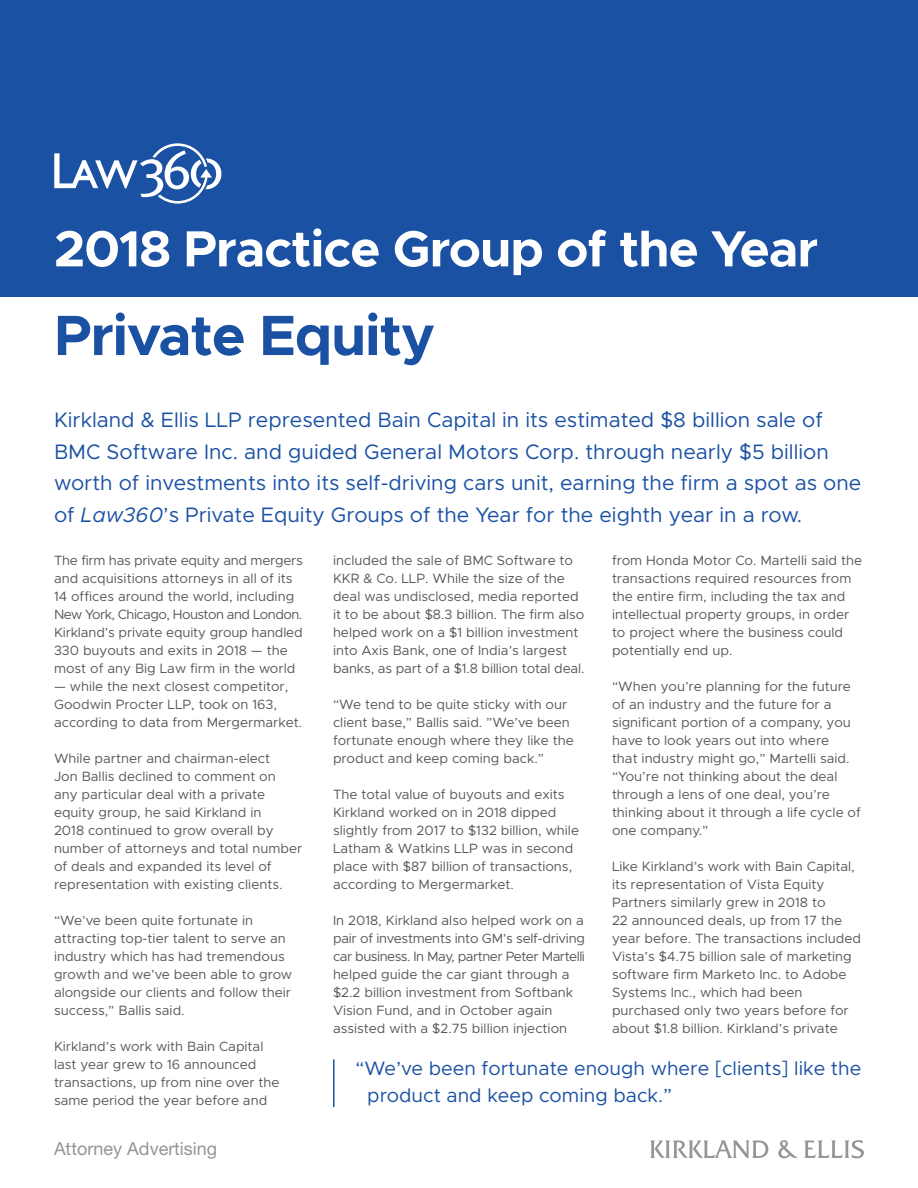
<style>
.page{position:relative;width:918px;height:1188px;background:#fff}
.page>*{position:absolute;margin:0;border:0;box-sizing:border-box;transform-origin:0 0}
.t1{font:700 57px "Kirkland Sans";letter-spacing:-.02em;color:#1b51a3}
.t2{font:700 51px "Kirkland Sans";letter-spacing:-.02em;color:#fff}
.t3{font:21px/31.5px "Kirkland Sans";color:#1b51a3}
.t4{font:19.5px/27px "Kirkland Sans";color:#1b51a3}
.t5{font:18px "Helvetica Neue LT Std";color:#939598}
.t6{font:13.5px/18px "Kirkland Sans";color:#57585a}
.s1{font-style:italic}
</style>
<div class="page">
<div style="left:0;top:0;width:918px;height:296px;background:#1b51a3"></div>
<svg style="left:54px;top:143px;width:167px;height:61px"></svg>
<svg style="left:650px;top:1140px;width:214px;height:18px"></svg>
<hr style="left:333px;top:1059px;width:1px;height:48px;background:#1b51a3">
<p class="t2" style="left:54px;top:216px;width:766px">2018 Practice Group of the Year</p>
<p class="t1" style="left:54px;top:299px;width:383px">Private Equity</p>
<p class="t3" style="left:54px;top:404px;width:809px">Kirkland &amp; Ellis LLP represented Bain Capital in its estimated $8 billion sale of BMC Software Inc. and guided General Motors Corp. through nearly $5 billion worth of investments into its self-driving cars unit, earning the firm a spot as one of <span class="s1">Law360</span>’s Private Equity Groups of the Year for the eighth year in a row.</p>
<p class="t6" style="left:54px;top:551px;width:250px">The firm has private equity and mergers and acquisitions attorneys in all of its 14 offices around the world, including New York, Chicago, Houston and London.<br>Kirkland’s private equity group handled 330 buyouts and exits in 2018 — the most of any Big Law firm in the world</p>
<p class="t6" style="left:54px;top:677px;width:250px">— while the next closest competitor,<br>Goodwin Procter LLP, took on 163, according to data from Mergermarket.</p>
<p class="t6" style="left:54px;top:749px;width:250px">While partner and chairman-elect<br>Jon Ballis declined to comment on any particular deal with a private equity group, he said Kirkland in<br>2018 continued to grow overall by number of attorneys and total number of deals and expanded its level of representation with existing clients.</p>
<p class="t6" style="left:54px;top:911px;width:240px">“We’ve been quite fortunate in attracting top-tier talent to serve an industry which has had tremendous growth and we’ve been able to grow alongside our clients and follow their success,” Ballis said.</p>
<p class="t6" style="left:54px;top:1037px;width:227px">Kirkland’s work with Bain Capital last year grew to 16 announced transactions, up from nine over the same period the year before and</p>
<p class="t6" style="left:333px;top:551px;width:253px">included the sale of BMC Software to KKR &amp; Co. LLP. While the size of the deal was undisclosed, media reported it to be about $8.3 billion. The firm also helped work on a $1 billion investment into Axis Bank, one of India’s largest banks, as part of a $1.8 billion total deal.</p>
<p class="t6" style="left:333px;top:695px;width:242px">“We tend to be quite sticky with our client base,” Ballis said. ”We’ve been fortunate enough where they like the product and keep coming back.”</p>
<p class="t6" style="left:333px;top:785px;width:248px">The total value of buyouts and exits Kirkland worked on in 2018 dipped slightly from 2017 to $132 billion, while Latham &amp; Watkins LLP was in second place with $87 billion of transactions, according to Mergermarket.</p>
<p class="t6" style="left:333px;top:911px;width:254px">In 2018, Kirkland also helped work on a pair of investments into GM’s self-driving car business. In May, partner Peter Martelli helped guide the car giant through a $2.2 billion investment from Softbank Vision Fund, and in October again assisted with a $2.75 billion injection</p>
<p class="t6" style="left:612px;top:551px;width:252px">from Honda Motor Co. Martelli said the transactions required resources from the entire firm, including the tax and intellectual property groups, in order to project where the business could potentially end up.</p>
<p class="t6" style="left:612px;top:677px;width:250px">“When you’re planning for the future of an industry and the future for a significant portion of a company, you have to look years out into where<br>that industry might go,” Martelli said. “You’re not thinking about the deal through a lens of one deal, you’re thinking about it through a life cycle of one company.”</p>
<p class="t6" style="left:612px;top:857px;width:251px">Like Kirkland’s work with Bain Capital, its representation of Vista Equity Partners similarly grew in 2018 to<br>22 announced deals, up from 17 the year before. The transactions included Vista’s $4.75 billion sale of marketing software firm Marketo Inc. to Adobe Systems Inc., which had been purchased only two years before for about $1.8 billion. Kirkland’s private</p>
<p class="t4" style="left:367px;top:1055px;width:496px;text-indent:-12px">“We’ve been fortunate enough where [clients] like the product and keep coming back.”</p>
<p class="t5" style="left:54px;top:1138px;width:165px">Attorney Advertising</p>
</div>
